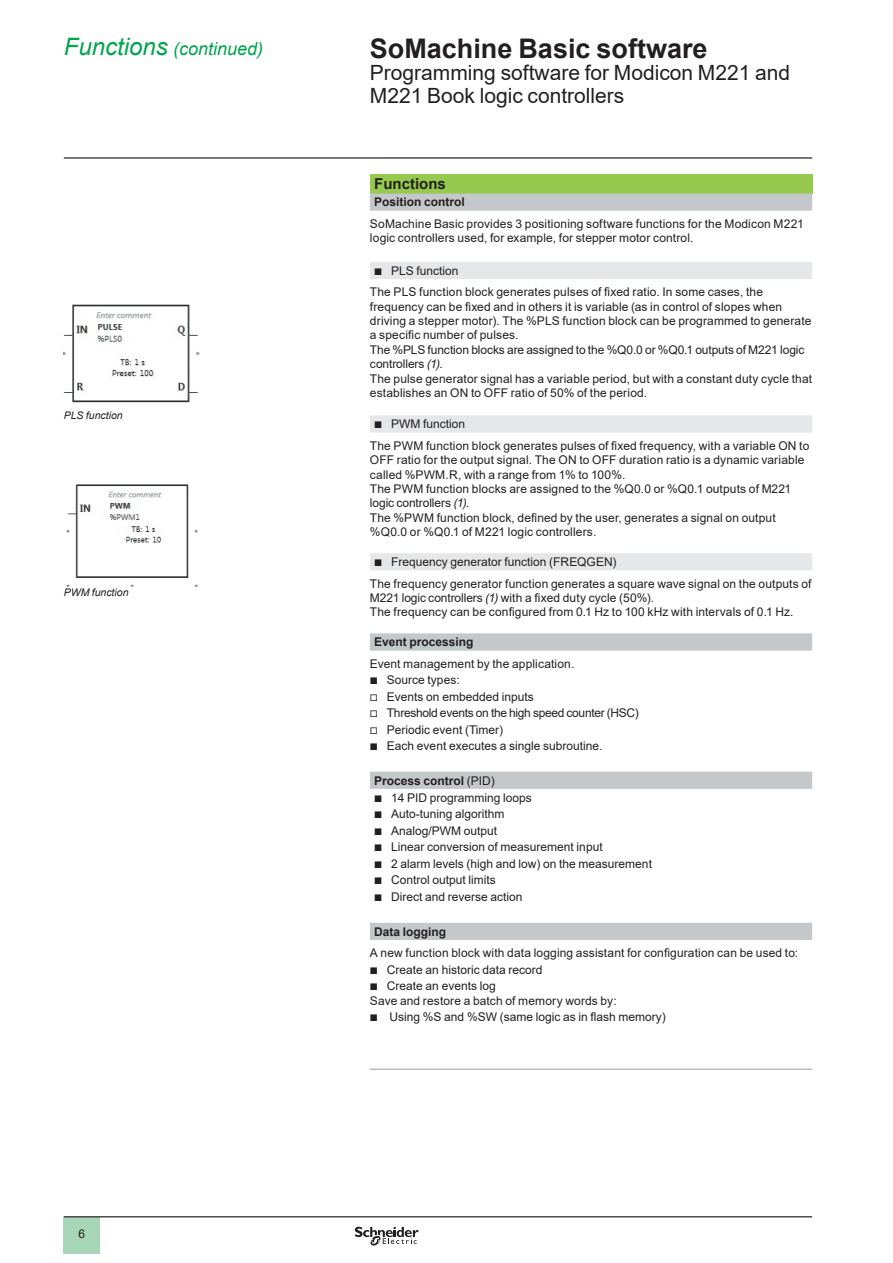
<style>
.page{position:relative;width:893px;height:1263px;background:#fff}
.page>*{position:absolute;margin:0;border:0;box-sizing:border-box;transform-origin:0 0}
._0_TitleLev1{font:700 27px "Arial";color:#231f20}
._0_TitleLev2{font:21px/22.5px "Arial";color:#231f20}
._0_TopicFwd{font:italic 18px "Arial";color:#00a54f}
._1_Section_3__10{font:700 15px "Arial";color:#231f20}
._1_Text__8{font:12px/14.4px "Arial";letter-spacing:.01em;color:#231f20}
._1_Section_4__8{font:700 12px "Arial";color:#231f20}
._1_Text__8-2{font:12px "Arial";letter-spacing:-.025em;color:#231f20}
._1_Legend___Nota__7{font:italic 10.5px "Arial";color:#231f20}
.s1{font-size:24px}
.s2{font-family:"Graph Schneider"}
.s3{font-style:italic}
.s4{font-weight:400}
</style>
<div class="page">
<hr style="left:64px;top:157px;width:748px;height:2px;background:#231f20">
<div style="left:64px;top:1217px;width:36px;height:37px;background:#a7d7b8"></div>
<hr style="left:64px;top:1216px;width:748px;height:1px;background:#231f20">
<svg style="left:355px;top:1226px;width:64px;height:20px"></svg>
<div style="left:370px;top:174px;width:442px;height:20px;background:#96ca4e"></div>
<svg style="left:370px;top:194px;width:442px;height:746px"></svg>
<svg style="left:370px;top:262px;width:442px;height:308px"></svg>
<hr style="left:370px;top:1069px;width:442px;height:1px;background:#959ea4">
<img style="left:64px;top:304px;width:136px;height:98px">
<img style="left:66px;top:484px;width:132px;height:103px">
<p class="_0_TopicFwd" style="left:64px;top:37px;width:201px"><span class="s1">Functions</span> (continued)</p>
<p class="_0_TitleLev1" style="left:370px;top:29px;width:339px">SoMachine Basic software</p>
<p class="_0_TitleLev2" style="left:370px;top:61px;width:422px">Programming software for Modicon M221 and<br>M221 Book logic controllers</p>
<p class="_1_Legend___Nota__7" style="left:64px;top:408px;width:60px">PLS function</p>
<p class="_1_Legend___Nota__7" style="left:64px;top:586px;width:66px">PWM function</p>
<p class="_1_Text__8" style="left:79px;top:1226px;width:8px">6</p>
<p class="_1_Section_3__10" style="left:374px;top:173px;width:73px">Functions</p>
<p class="_1_Section_4__8" style="left:374px;top:194px;width:92px">Position control</p>
<p class="_1_Text__8" style="left:370px;top:216px;width:435px">SoMachine Basic provides 3 positioning software functions for the Modicon M221 logic controllers used, for example, for stepper motor control.</p>
<p class="_1_Text__8" style="left:374px;top:263px;width:86px"><span class="s2">b</span> PLS function</p>
<p class="_1_Text__8" style="left:370px;top:285px;width:443px">The PLS function block generates pulses of fixed ratio. In some cases, the frequency can be fixed and in others it is variable (as in control of slopes when driving a stepper motor). The %PLS function block can be programmed to generate a specific number of pulses.</p>
<p class="_1_Text__8" style="left:370px;top:342px;width:436px">The %PLS function blocks are assigned to the %Q0.0 or %Q0.1 outputs of M221 logic controllers <span class="s3">(1).</span></p>
<p class="_1_Text__8" style="left:370px;top:371px;width:444px">The pulse generator signal has a variable period, but with a constant duty cycle that establishes an ON to OFF ratio of 50% of the period.</p>
<p class="_1_Text__8" style="left:374px;top:417px;width:93px"><span class="s2">b</span> PWM function</p>
<p class="_1_Text__8" style="left:370px;top:438px;width:441px">The PWM function block generates pulses of fixed frequency, with a variable ON to<br>OFF ratio for the output signal. The ON to OFF duration ratio is a dynamic variable called %PWM.R, with a range from 1% to 100%.</p>
<p class="_1_Text__8" style="left:370px;top:481px;width:423px">The PWM function blocks are assigned to the %Q0.0 or %Q0.1 outputs of M221 logic controllers <span class="s3">(1).</span></p>
<p class="_1_Text__8" style="left:370px;top:510px;width:407px">The %PWM function block, defined by the user, generates a signal on output %Q0.0 or %Q0.1 of M221 logic controllers.</p>
<p class="_1_Text__8" style="left:374px;top:555px;width:244px"><span class="s2">b</span> Frequency generator function (FREQGEN)</p>
<p class="_1_Text__8" style="left:370px;top:576px;width:443px">The frequency generator function generates a square wave signal on the outputs of<br>M221 logic controllers <span class="s3">(1)</span> with a fixed duty cycle (50%).</p>
<p class="_1_Text__8" style="left:370px;top:605px;width:425px">The frequency can be configured from 0.1 Hz to 100 kHz with intervals of 0.1 Hz.</p>
<p class="_1_Section_4__8" style="left:374px;top:634px;width:101px">Event processing</p>
<p class="_1_Text__8" style="left:370px;top:656px;width:206px">Event management by the application.</p>
<p class="_1_Text__8" style="left:370px;top:673px;width:91px"><span class="s2">b</span> Source types:</p>
<p class="_1_Text__8" style="left:370px;top:689px;width:165px"><span class="s2">v</span> Events on embedded inputs</p>
<p class="_1_Text__8-2" style="left:370px;top:705px;width:270px"><span class="s2">v</span> Threshold events on the high speed counter (HSC)</p>
<p class="_1_Text__8" style="left:370px;top:722px;width:135px"><span class="s2">v</span> Periodic event (Timer)</p>
<p class="_1_Text__8" style="left:370px;top:739px;width:234px"><span class="s2">b</span> Each event executes a single subroutine.</p>
<p class="_1_Section_4__8" style="left:374px;top:772px;width:122px">Process control <span class="s4">(PID)</span></p>
<p class="_1_Text__8" style="left:374px;top:790px;width:159px"><span class="s2">b</span> 14 PID programming loops</p>
<p class="_1_Text__8" style="left:374px;top:807px;width:132px"><span class="s2">b</span> Auto-tuning algorithm</p>
<p class="_1_Text__8" style="left:374px;top:823px;width:125px"><span class="s2">b</span> Analog/PWM output</p>
<p class="_1_Text__8" style="left:374px;top:840px;width:230px"><span class="s2">b</span> Linear conversion of measurement input</p>
<p class="_1_Text__8" style="left:374px;top:856px;width:279px"><span class="s2">b</span> 2 alarm levels (high and low) on the measurement</p>
<p class="_1_Text__8" style="left:374px;top:873px;width:123px"><span class="s2">b</span> Control output limits</p>
<p class="_1_Text__8" style="left:374px;top:889px;width:150px"><span class="s2">b</span> Direct and reverse action</p>
<p class="_1_Section_4__8" style="left:374px;top:923px;width:74px">Data logging</p>
<p class="_1_Text__8" style="left:370px;top:946px;width:430px">A new function block with data logging assistant for configuration can be used to:</p>
<p class="_1_Text__8" style="left:370px;top:962px;width:174px"><span class="s2">b</span> Create an historic data record</p>
<p class="_1_Text__8" style="left:370px;top:979px;width:127px"><span class="s2">b</span> Create an events log</p>
<p class="_1_Text__8" style="left:370px;top:993px;width:248px">Save and restore a batch of memory words by:</p>
<p class="_1_Text__8" style="left:370px;top:1010px;width:297px"><span class="s2">b</span> Using %S and %SW (same logic as in flash memory)</p>
</div>
